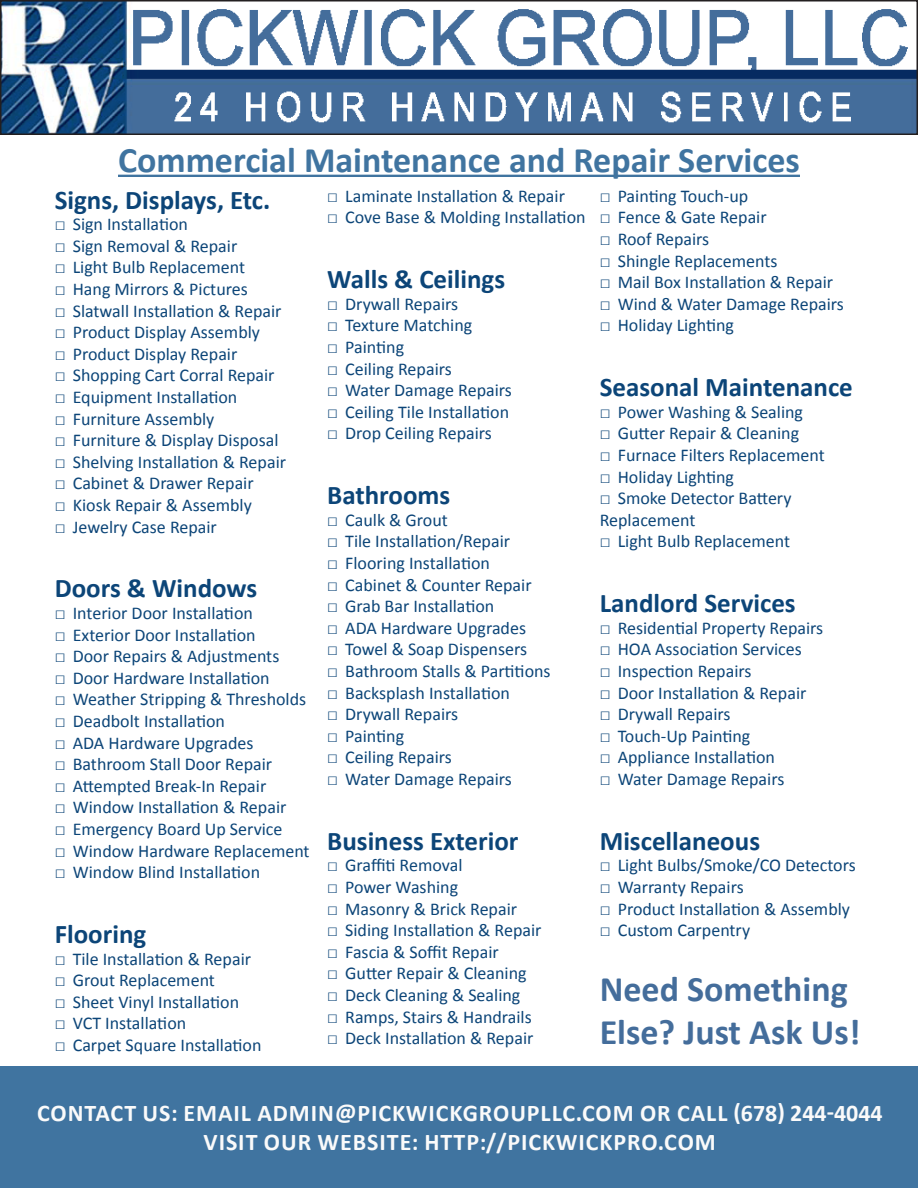
<style>
.page{position:relative;width:918px;height:1188px;background:#fff}
.page>*{position:absolute;margin:0;border:0;box-sizing:border-box;transform-origin:0 0}
.t1{font:700 36px "Calibri";color:#4074a0}
.t2{font:700 36px/43.2px "Calibri";color:#446d9b}
.t3{font:700 27px "Calibri";color:#0c4578}
.t4{font:700 24px "Calibri";letter-spacing:.04em;color:#fafafa}
.t5{font:18px/21.6px "Calibri";color:#0c4578}
.s1{font-weight:700}
</style>
<div class="page">
<div style="left:0;top:1066px;width:918px;height:122px;background:#4074a0"></div>
<hr style="left:118px;top:175px;width:682px;height:2px;background:#4074a0">
<img style="left:3px;top:3px;width:912px;height:129px">
<div style="left:0;top:0;width:918px;height:135px;border:2px solid #231f20"></div>
<p class="t1" style="left:118px;top:134px;width:683px">Commercial Maintenance and Repair Services</p>
<p class="t3" style="left:55px;top:180px;width:217px">Signs, Displays, Etc.</p>
<p class="t5" style="left:55px;top:213px;width:135px"><span class="s1">□</span> Sign Installation</p>
<p class="t5" style="left:55px;top:234px;width:184px"><span class="s1">□</span> Sign Removal &amp; Repair</p>
<p class="t5" style="left:55px;top:256px;width:192px"><span class="s1">□</span> Light Bulb Replacement</p>
<p class="t5" style="left:55px;top:278px;width:195px"><span class="s1">□</span> Hang Mirrors &amp; Pictures</p>
<p class="t5" style="left:55px;top:299px;width:228px"><span class="s1">□</span> Slatwall Installation &amp; Repair</p>
<p class="t5" style="left:55px;top:321px;width:207px"><span class="s1">□</span> Product Display Assembly</p>
<p class="t5" style="left:55px;top:342px;width:184px"><span class="s1">□</span> Product Display Repair</p>
<p class="t5" style="left:55px;top:364px;width:221px"><span class="s1">□</span> Shopping Cart Corral Repair</p>
<p class="t5" style="left:55px;top:386px;width:184px"><span class="s1">□</span> Equipment Installation</p>
<p class="t5" style="left:55px;top:407px;width:161px"><span class="s1">□</span> Furniture Assembly</p>
<p class="t5" style="left:55px;top:429px;width:225px"><span class="s1">□</span> Furniture &amp; Display Disposal</p>
<p class="t5" style="left:55px;top:450px;width:233px"><span class="s1">□</span> Shelving Installation &amp; Repair</p>
<p class="t5" style="left:55px;top:472px;width:200px"><span class="s1">□</span> Cabinet &amp; Drawer Repair</p>
<p class="t5" style="left:55px;top:494px;width:199px"><span class="s1">□</span> Kiosk Repair &amp; Assembly</p>
<p class="t5" style="left:55px;top:515px;width:164px"><span class="s1">□</span> Jewelry Case Repair</p>
<p class="t3" style="left:55px;top:569px;width:204px">Doors &amp; Windows</p>
<p class="t5" style="left:55px;top:602px;width:200px"><span class="s1">□</span> Interior Door Installation</p>
<p class="t5" style="left:55px;top:623px;width:203px"><span class="s1">□</span> Exterior Door Installation</p>
<p class="t5" style="left:55px;top:645px;width:226px"><span class="s1">□</span> Door Repairs &amp; Adjustments</p>
<p class="t5" style="left:55px;top:666px;width:217px"><span class="s1">□</span> Door Hardware Installation</p>
<p class="t5" style="left:55px;top:688px;width:253px"><span class="s1">□</span> Weather Stripping &amp; Thresholds</p>
<p class="t5" style="left:55px;top:710px;width:172px"><span class="s1">□</span> Deadbolt Installation</p>
<p class="t5" style="left:55px;top:731px;width:200px"><span class="s1">□</span> ADA Hardware Upgrades</p>
<p class="t5" style="left:55px;top:753px;width:219px"><span class="s1">□</span> Bathroom Stall Door Repair</p>
<p class="t5" style="left:55px;top:774px;width:213px"><span class="s1">□</span> Attempted Break-In Repair</p>
<p class="t5" style="left:55px;top:796px;width:233px"><span class="s1">□</span> Window Installation &amp; Repair</p>
<p class="t5" style="left:55px;top:818px;width:229px"><span class="s1">□</span> Emergency Board Up Service</p>
<p class="t5" style="left:55px;top:839px;width:256px"><span class="s1">□</span> Window Hardware Replacement</p>
<p class="t5" style="left:55px;top:861px;width:207px"><span class="s1">□</span> Window Blind Installation</p>
<p class="t3" style="left:55px;top:915px;width:93px">Flooring</p>
<p class="t5" style="left:55px;top:947px;width:198px"><span class="s1">□</span> Tile Installation &amp; Repair</p>
<p class="t5" style="left:55px;top:969px;width:162px"><span class="s1">□</span> Grout Replacement</p>
<p class="t5" style="left:55px;top:990px;width:186px"><span class="s1">□</span> Sheet Vinyl Installation</p>
<p class="t5" style="left:55px;top:1012px;width:133px"><span class="s1">□</span> VCT Installation</p>
<p class="t5" style="left:55px;top:1034px;width:208px"><span class="s1">□</span> Carpet Square Installation</p>
<p class="t5" style="left:327px;top:184px;width:239px"><span class="s1">□</span> Laminate Installation &amp; Repair</p>
<p class="t5" style="left:327px;top:206px;width:260px"><span class="s1">□</span> Cove Base &amp; Molding Installation</p>
<p class="t3" style="left:327px;top:260px;width:179px">Walls &amp; Ceilings</p>
<p class="t5" style="left:327px;top:292px;width:132px"><span class="s1">□</span> Drywall Repairs</p>
<p class="t5" style="left:327px;top:314px;width:147px"><span class="s1">□</span> Texture Matching</p>
<p class="t5" style="left:327px;top:336px;width:78px"><span class="s1">□</span> Painting</p>
<p class="t5" style="left:327px;top:357px;width:126px"><span class="s1">□</span> Ceiling Repairs</p>
<p class="t5" style="left:327px;top:379px;width:186px"><span class="s1">□</span> Water Damage Repairs</p>
<p class="t5" style="left:327px;top:400px;width:183px"><span class="s1">□</span> Ceiling Tile Installation</p>
<p class="t5" style="left:327px;top:422px;width:166px"><span class="s1">□</span> Drop Ceiling Repairs</p>
<p class="t3" style="left:327px;top:476px;width:125px">Bathrooms</p>
<p class="t5" style="left:327px;top:508px;width:122px"><span class="s1">□</span> Caulk &amp; Grout</p>
<p class="t5" style="left:327px;top:530px;width:184px"><span class="s1">□</span> Tile Installation/Repair</p>
<p class="t5" style="left:327px;top:552px;width:164px"><span class="s1">□</span> Flooring Installation</p>
<p class="t5" style="left:327px;top:573px;width:206px"><span class="s1">□</span> Cabinet &amp; Counter Repair</p>
<p class="t5" style="left:327px;top:595px;width:169px"><span class="s1">□</span> Grab Bar Installation</p>
<p class="t5" style="left:327px;top:616px;width:200px"><span class="s1">□</span> ADA Hardware Upgrades</p>
<p class="t5" style="left:327px;top:638px;width:201px"><span class="s1">□</span> Towel &amp; Soap Dispensers</p>
<p class="t5" style="left:327px;top:660px;width:225px"><span class="s1">□</span> Bathroom Stalls &amp; Partitions</p>
<p class="t5" style="left:327px;top:681px;width:184px"><span class="s1">□</span> Backsplash Installation</p>
<p class="t5" style="left:327px;top:703px;width:132px"><span class="s1">□</span> Drywall Repairs</p>
<p class="t5" style="left:327px;top:724px;width:78px"><span class="s1">□</span> Painting</p>
<p class="t5" style="left:327px;top:746px;width:126px"><span class="s1">□</span> Ceiling Repairs</p>
<p class="t5" style="left:327px;top:768px;width:186px"><span class="s1">□</span> Water Damage Repairs</p>
<p class="t5" style="left:600px;top:184px;width:150px"><span class="s1">□</span> Painting Touch-up</p>
<p class="t5" style="left:600px;top:206px;width:168px"><span class="s1">□</span> Fence &amp; Gate Repair</p>
<p class="t5" style="left:600px;top:228px;width:111px"><span class="s1">□</span> Roof Repairs</p>
<p class="t5" style="left:600px;top:249px;width:179px"><span class="s1">□</span> Shingle Replacements</p>
<p class="t5" style="left:600px;top:271px;width:235px"><span class="s1">□</span> Mail Box Installation &amp; Repair</p>
<p class="t5" style="left:600px;top:292px;width:246px"><span class="s1">□</span> Wind &amp; Water Damage Repairs</p>
<p class="t5" style="left:600px;top:314px;width:136px"><span class="s1">□</span> Holiday Lighting</p>
<p class="t3" style="left:600px;top:368px;width:255px">Seasonal Maintenance</p>
<p class="t5" style="left:600px;top:400px;width:205px"><span class="s1">□</span> Power Washing &amp; Sealing</p>
<p class="t5" style="left:600px;top:422px;width:201px"><span class="s1">□</span> Gutter Repair &amp; Cleaning</p>
<p class="t5" style="left:600px;top:444px;width:226px"><span class="s1">□</span> Furnace Filters Replacement</p>
<p class="t5" style="left:600px;top:465px;width:136px"><span class="s1">□</span> Holiday Lighting</p>
<p class="t5" style="left:600px;top:487px;width:193px"><span class="s1">□</span> Smoke Detector Battery<br>Replacement</p>
<p class="t5" style="left:600px;top:530px;width:192px"><span class="s1">□</span> Light Bulb Replacement</p>
<p class="t3" style="left:600px;top:584px;width:197px">Landlord Services</p>
<p class="t5" style="left:600px;top:616px;width:225px"><span class="s1">□</span> Residential Property Repairs</p>
<p class="t5" style="left:600px;top:638px;width:204px"><span class="s1">□</span> HOA Association Services</p>
<p class="t5" style="left:600px;top:660px;width:153px"><span class="s1">□</span> Inspection Repairs</p>
<p class="t5" style="left:600px;top:681px;width:208px"><span class="s1">□</span> Door Installation &amp; Repair</p>
<p class="t5" style="left:600px;top:703px;width:132px"><span class="s1">□</span> Drywall Repairs</p>
<p class="t5" style="left:600px;top:724px;width:152px"><span class="s1">□</span> Touch-Up Painting</p>
<p class="t5" style="left:600px;top:746px;width:177px"><span class="s1">□</span> Appliance Installation</p>
<p class="t5" style="left:600px;top:768px;width:186px"><span class="s1">□</span> Water Damage Repairs</p>
<p class="t3" style="left:327px;top:822px;width:193px">Business Exterior</p>
<p class="t5" style="left:327px;top:854px;width:137px"><span class="s1">□</span> Graffiti Removal</p>
<p class="t5" style="left:327px;top:876px;width:132px"><span class="s1">□</span> Power Washing</p>
<p class="t5" style="left:327px;top:897px;width:191px"><span class="s1">□</span> Masonry &amp; Brick Repair</p>
<p class="t5" style="left:327px;top:919px;width:216px"><span class="s1">□</span> Siding Installation &amp; Repair</p>
<p class="t5" style="left:327px;top:940px;width:173px"><span class="s1">□</span> Fascia &amp; Soffit Repair</p>
<p class="t5" style="left:327px;top:962px;width:201px"><span class="s1">□</span> Gutter Repair &amp; Cleaning</p>
<p class="t5" style="left:327px;top:984px;width:195px"><span class="s1">□</span> Deck Cleaning &amp; Sealing</p>
<p class="t5" style="left:327px;top:1005px;width:206px"><span class="s1">□</span> Ramps, Stairs &amp; Handrails</p>
<p class="t5" style="left:327px;top:1027px;width:208px"><span class="s1">□</span> Deck Installation &amp; Repair</p>
<p class="t3" style="left:600px;top:822px;width:162px">Miscellaneous</p>
<p class="t5" style="left:600px;top:854px;width:258px"><span class="s1">□</span> Light Bulbs/Smoke/CO Detectors</p>
<p class="t5" style="left:600px;top:876px;width:145px"><span class="s1">□</span> Warranty Repairs</p>
<p class="t5" style="left:600px;top:897px;width:252px"><span class="s1">□</span> Product Installation &amp; Assembly</p>
<p class="t5" style="left:600px;top:919px;width:152px"><span class="s1">□</span> Custom Carpentry</p>
<p class="t2" style="left:600px;top:966px;width:262px">Need Something<br>Else? Just Ask Us!</p>
<p class="t4" style="left:37px;top:1096px;width:847px">CONTACT US: EMAIL ADMIN@PICKWICKGROUPLLC.COM OR CALL (678) 244-4044</p>
<p class="t4" style="left:204px;top:1125px;width:514px">VISIT OUR WEBSITE: HTTP://PICKWICKPRO.COM</p>
</div>
